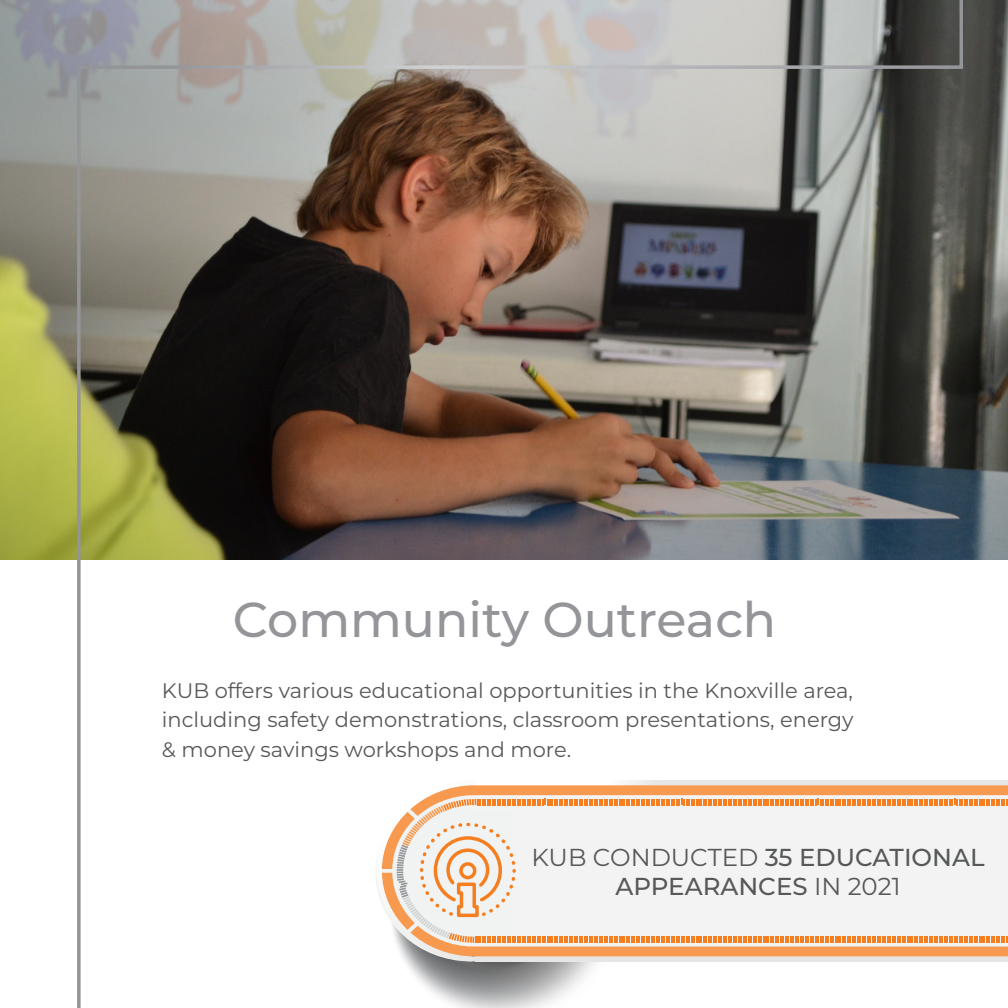
<style>
.page{position:relative;width:1008px;height:1008px;background:#fff}
.page>*{position:absolute;margin:0;border:0;box-sizing:border-box;transform-origin:0 0}
.t1{font:500 49px "Montserrat";color:#939598}
.t2{font:500 24.5px/29.4px "Montserrat";color:#57585a;text-align:center}
.t3{font:21px/29.8px "Montserrat";color:#57585a;text-align:justify}
.s1{font-weight:400}
</style>
<div class="page">
<img style="left:0;top:0;width:1008px;height:559px">
<img style="left:75px;top:0;width:890px;height:1008px">
<svg style="left:376px;top:780px;width:632px;height:223px"></svg>
<p class="t1" style="left:233px;top:586px;width:545px">Community Outreach</p>
<p class="t3" style="left:162px;top:674px;width:693px">KUB offers various educational opportunities in the Knoxville area, including safety demonstrations, classroom presentations, energy &amp; money savings workshops and more.</p>
<p class="t2" style="left:531px;top:841px;width:455px"><span class="s1">KUB CONDUCTED</span> 35 EDUCATIONAL<br>APPEARANCES <span class="s1">IN 2021</span></p>
</div>
